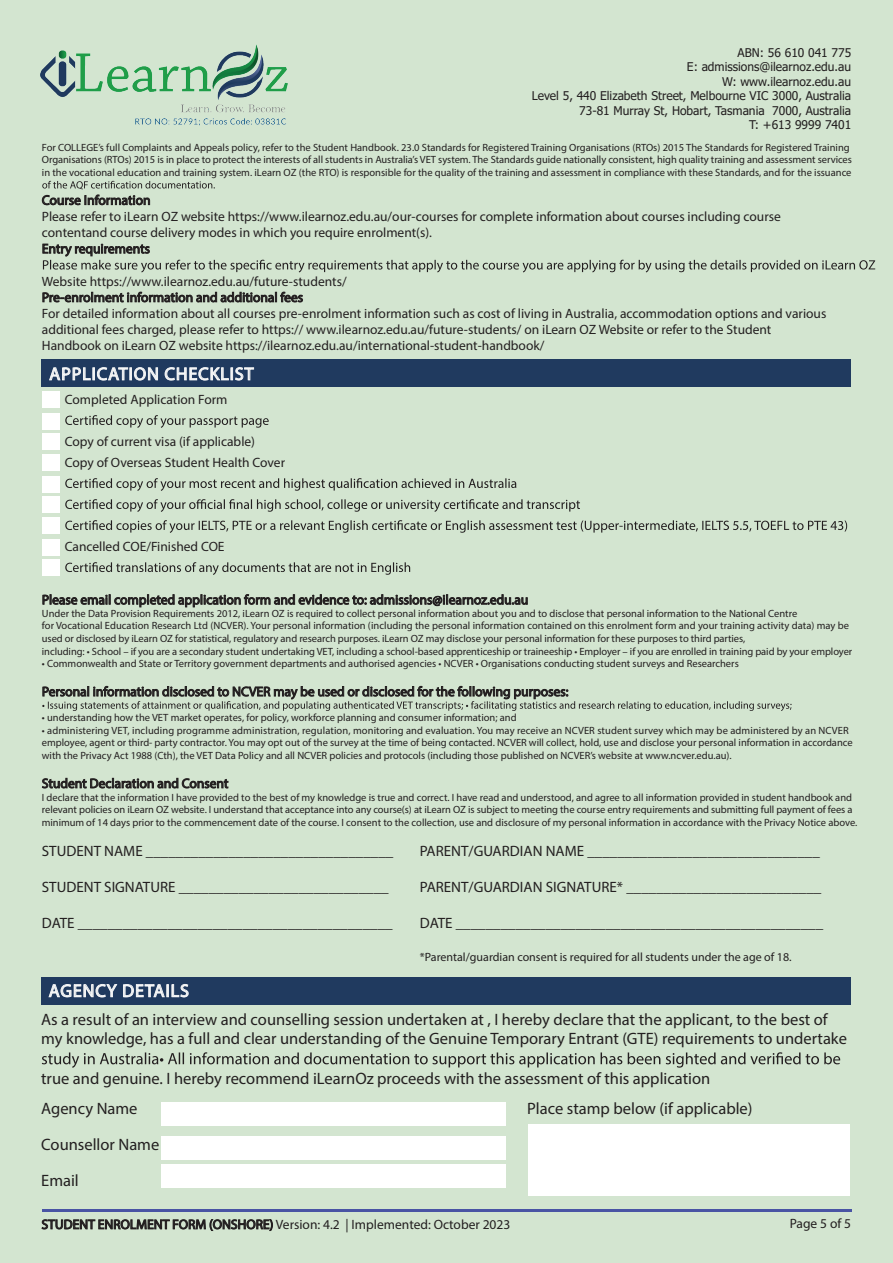
<style>
.page{position:relative;width:893px;height:1263px;background:#fff}
.page>*{position:absolute;margin:0;border:0;box-sizing:border-box;transform-origin:0 0}
.t1{font:18px "Myriad Pro";letter-spacing:.05em;color:#fff}
.t2{font:16.5px/36px "Myriad Pro";color:#231f20}
.t3{font:15px "Myriad Pro";color:#231f20}
.t4{font:13.5px/16.2px "Myriad Pro";color:#231f20}
.t5{font:12px/14.4px "Tahoma";color:#231f20;text-align:right}
.t6{font:12px "Myriad Pro";color:#231f20}
.t7{font:10.5px/12.6px "Myriad Pro";color:#231f20}
</style>
<div class="page">
<div style="left:0;top:1px;width:893px;height:1262px;background:#d3e5d0"></div>
<svg style="left:42px;top:181px;width:173px;height:24px"></svg>
<svg style="left:43px;top:244px;width:832px;height:28px"></svg>
<svg style="left:43px;top:292px;width:260px;height:10px"></svg>
<svg style="left:65px;top:415px;width:204px;height:13px"></svg>
<svg style="left:65px;top:478px;width:451px;height:13px"></svg>
<svg style="left:65px;top:499px;width:515px;height:13px"></svg>
<svg style="left:65px;top:520px;width:782px;height:13px"></svg>
<svg style="left:65px;top:562px;width:345px;height:13px"></svg>
<svg style="left:43px;top:594px;width:485px;height:13px"></svg>
<svg style="left:42px;top:686px;width:750px;height:25px"></svg>
<svg style="left:42px;top:778px;width:186px;height:10px"></svg>
<hr style="left:42px;top:1209px;width:809px;height:3px;background:#4954a4">
<svg style="left:42px;top:1219px;width:231px;height:12px"></svg>
<div style="left:42px;top:359px;width:809px;height:28px;background:#203a5f"></div>
<svg style="left:49px;top:367px;width:109px;height:14px"></svg>
<svg style="left:164px;top:367px;width:90px;height:14px"></svg>
<div style="left:42px;top:391px;width:17px;height:17px;background:#fff"></div>
<div style="left:42px;top:412px;width:17px;height:17px;background:#fff"></div>
<div style="left:42px;top:432px;width:17px;height:17px;background:#fff"></div>
<div style="left:42px;top:454px;width:17px;height:17px;background:#fff"></div>
<div style="left:42px;top:476px;width:17px;height:17px;background:#fff"></div>
<div style="left:42px;top:496px;width:17px;height:17px;background:#fff"></div>
<div style="left:42px;top:517px;width:17px;height:17px;background:#fff"></div>
<div style="left:42px;top:539px;width:17px;height:16px;background:#fff"></div>
<div style="left:42px;top:559px;width:17px;height:17px;background:#fff"></div>
<img style="left:41px;top:44px;width:247px;height:82px">
<div style="left:41px;top:977px;width:810px;height:28px;background:#203a5f"></div>
<svg style="left:48px;top:984px;width:141px;height:14px"></svg>
<div style="left:162px;top:1136px;width:344px;height:23px;background:#fff"></div>
<div style="left:162px;top:1165px;width:344px;height:23px;background:#fff"></div>
<div style="left:162px;top:1102px;width:344px;height:23px;background:#fff"></div>
<div style="left:528px;top:1124px;width:322px;height:71px;background:#fff"></div>
<svg style="left:42px;top:1052px;width:798px;height:16px"></svg>
<p class="t5" style="left:532px;top:46px;width:321px">ABN: 56 610 041 775<br>E: admissions@ilearnoz.edu.au<br>W: www.ilearnoz.edu.au<br>Level 5, 440 Elizabeth Street, Melbourne VIC 3000, Australia 73-81 Murray St, Hobart, Tasmania 7000, Australia<br>T: +613 9999 7401</p>
<p class="t7" style="left:42px;top:141px;width:812px">For COLLEGE’s full Complaints and Appeals policy, refer to the Student Handbook. 23.0 Standards for Registered Training Organisations (RTOs) 2015 The Standards for Registered Training<br>Organisations (RTOs) 2015 is in place to protect the interests of all students in Australia’s VET system. The Standards guide nationally consistent, high quality training and assessment services in the vocational education and training system. iLearn OZ (the RTO) is responsible for the quality of the training and assessment in compliance with these Standards, and for the issuance</p>
<p class="t4" style="left:42px;top:192px;width:740px">Course Information<br>Please refer to iLearn OZ website https://www.ilearnoz.edu.au/our-courses for complete information about courses including course contentand course delivery modes in which you require enrolment(s).<br>Entry requirements</p>
<p class="t4" style="left:42px;top:273px;width:786px">Website https://www.ilearnoz.edu.au/future-students/<br>Pre-enrolment information and additional fees<br>For detailed information about all courses pre-enrolment information such as cost of living in Australia, accommodation options and various additional fees charged, please refer to https:// www.ilearnoz.edu.au/future-students/ on iLearn OZ Website or refer to the Student Handbook on iLearn OZ website https://ilearnoz.edu.au/international-student-handbook/</p>
<h1 class="t1" style="left:49px;top:363px;width:206px">APPLICATION CHECKLIST</h1>
<p class="t4" style="left:65px;top:391px;width:164px">Completed Application Form</p>
<p class="t4" style="left:65px;top:431px;width:222px;line-height:21px">Copy of current visa (if applicable)<br>Copy of Overseas Student Health Cover</p>
<p class="t4" style="left:65px;top:538px;width:161px">Cancelled COE/Finished COE</p>
<p class="t4" style="left:42px;top:591px;width:488px">Please email completed application form and evidence to: admissions@ilearnoz.edu.au</p>
<p class="t7" style="left:42px;top:607px;width:812px">Under the Data Provision Requirements 2012, iLearn OZ is required to collect personal information about you and to disclose that personal information to the National Centre<br>for Vocational Education Research Ltd (NCVER). Your personal information (including the personal information contained on this enrolment form and your training activity data) may be used or disclosed by iLearn OZ for statistical, regulatory and research purposes. iLearn OZ may disclose your personal information for these purposes to third parties,<br>including: • School – if you are a secondary student undertaking VET, including a school-based apprenticeship or traineeship • Employer – if you are enrolled in training paid by your employer</p>
<p class="t7" style="left:42px;top:657px;width:698px">• Commonwealth and State or Territory government departments and authorised agencies • NCVER • Organisations conducting student surveys and Researchers</p>
<p class="t4" style="left:42px;top:683px;width:528px">Personal information disclosed to NCVER may be used or disclosed for the following purposes:</p>
<p class="t7" style="left:42px;top:711px;width:476px">• understanding how the VET market operates, for policy, workforce planning and consumer information; and</p>
<p class="t7" style="left:42px;top:724px;width:812px">• administering VET, including programme administration, regulation, monitoring and evaluation. You may receive an NCVER student survey which may be administered by an NCVER employee, agent or third- party contractor. You may opt out of the survey at the time of being contacted. NCVER will collect, hold, use and disclose your personal information in accordance with the Privacy Act 1988 (Cth), the VET Data Policy and all NCVER policies and protocols (including those published on NCVER’s website at www.ncver.edu.au).</p>
<p class="t4" style="left:42px;top:775px;width:188px">Student Declaration and Consent</p>
<p class="t7" style="left:42px;top:790px;width:817px">I declare that the information I have provided to the best of my knowledge is true and correct. I have read and understood, and agree to all information provided in student handbook and relevant policies on iLearn OZ website. I understand that acceptance into any course(s) at iLearn OZ is subject to meeting the course entry requirements and submitting full payment of fees a minimum of 14 days prior to the commencement date of the course. I consent to the collection, use and disclosure of my personal information in accordance with the Privacy Notice above.</p>
<h3 class="t3" style="left:42px;top:842px;width:353px">STUDENT NAME _________________________________</h3>
<h3 class="t3" style="left:420px;top:842px;width:401px">PARENT/GUARDIAN NAME _______________________________</h3>
<h3 class="t3" style="left:42px;top:878px;width:348px">STUDENT SIGNATURE ____________________________</h3>
<h3 class="t3" style="left:420px;top:878px;width:403px">PARENT/GUARDIAN SIGNATURE* __________________________</h3>
<h3 class="t3" style="left:42px;top:914px;width:352px">DATE __________________________________________</h3>
<h3 class="t3" style="left:420px;top:914px;width:405px">DATE _________________________________________________</h3>
<p class="t6" style="left:420px;top:949px;width:373px">*Parental/guardian consent is required for all students under the age of 18.</p>
<h1 class="t1" style="left:49px;top:979px;width:142px">AGENCY DETAILS</h1>
<h2 class="t2" style="left:41px;top:1009px;width:807px;line-height:19.8px">As a result of an interview and counselling session undertaken at , I hereby declare that the applicant, to the best of my knowledge, has a full and clear understanding of the Genuine Temporary Entrant (GTE) requirements to undertake</h2>
<h2 class="t2" style="left:41px;top:1060px;width:671px">true and genuine. I hereby recommend iLearnOz proceeds with the assessment of this application</h2>
<h2 class="t2" style="left:41px;top:1090px;width:98px">Agency Name</h2>
<h2 class="t2" style="left:527px;top:1090px;width:227px">Place stamp below (if applicable)</h2>
<h2 class="t2" style="left:41px;top:1126px;width:120px">Counsellor Name<br>Email</h2>
<p class="t4" style="left:42px;top:1216px;width:470px">STUDENT ENROLMENT FORM (ONSHORE) Version: 4.2 | Implemented: October 2023</p>
<p class="t4" style="left:790px;top:1215px;width:63px">Page 5 of 5</p>
</div>
